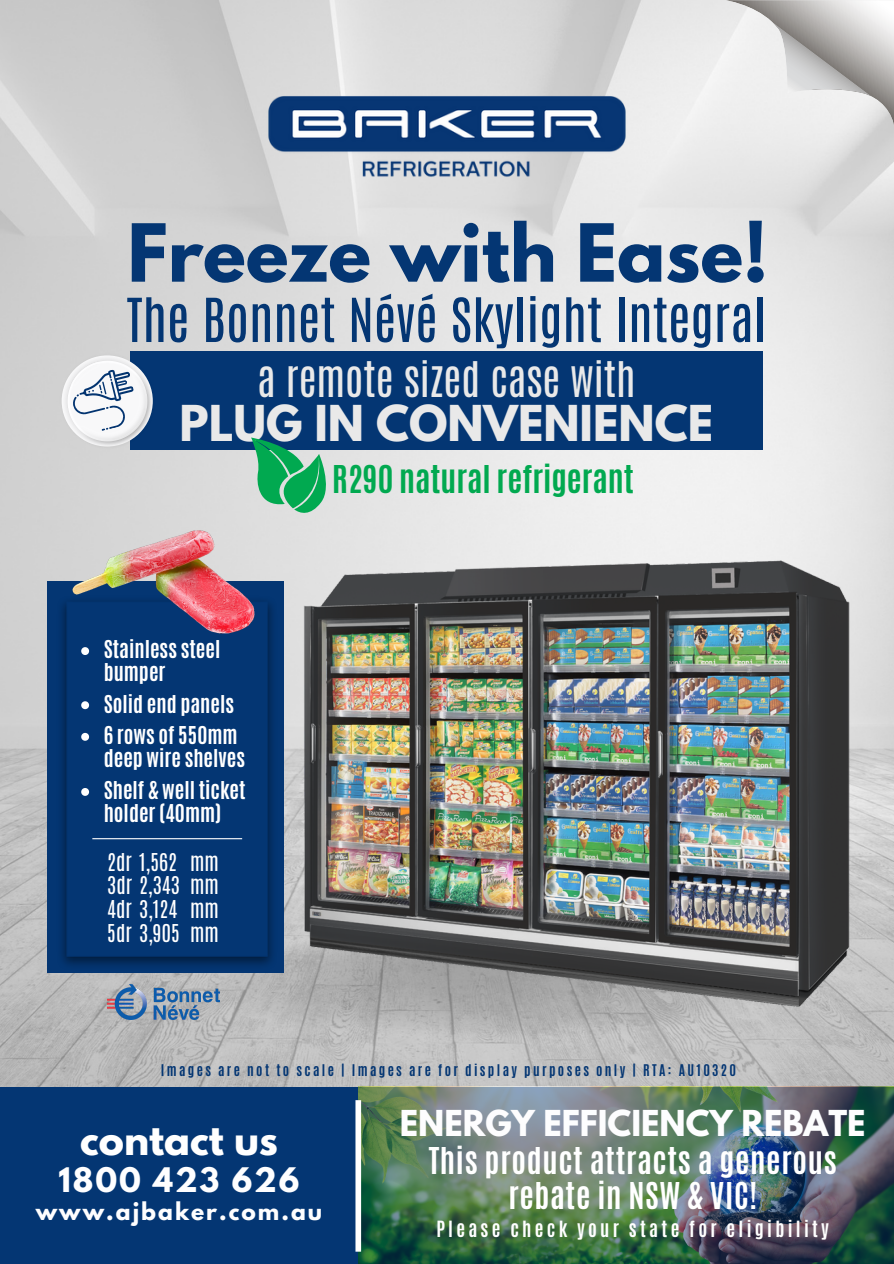
<style>
.page{position:relative;width:894px;height:1264px;background:#fff}
.page>*{position:absolute;margin:0;border:0;box-sizing:border-box;transform-origin:0 0}
.t1{font:700 70.8px "League Spartan";color:#043673}
.t2{font:51.45px "Antonio";color:#043673}
.t3{font:700 43.8px "League Spartan";color:#e9e9e9}
.t4{font:40.95px "Antonio";color:#e9e9e9}
.t5{font:700 37.95px "League Spartan";color:#fff}
.t6{font:700 31.95px "Antonio";color:#01a950}
.t7{font:700 31.65px "League Spartan";color:#fdfdfe}
.t8{font:700 30.9px/35px "Antonio";letter-spacing:.02em;color:#fff;text-align:center}
.t9{font:700 30px "League Spartan";letter-spacing:.065em;color:#fefeff}
.t10{font:700 21.75px "League Spartan";letter-spacing:.095em;color:#fefeff}
.t11{font:700 20.55px/22.5px "Antonio";color:#fff}
.t12{font:20.55px "Antonio";color:#fff}
.t13{font:700 18.6px "Antonio";letter-spacing:.175em;color:#fff}
.t14{font:700 13.5px "Antonio";letter-spacing:.175em;color:#043673}
</style>
<div class="page">
<img style="left:0;top:0;width:893px;height:1086px">
<img style="left:263px;top:89px;width:367px;height:91px">
<svg style="left:725px;top:0;width:168px;height:138px"></svg>
<img style="left:202px;top:972px;width:577px;height:69px">
<img style="left:278px;top:539px;width:595px;height:473px">
<div style="left:47px;top:581px;width:237px;height:391px;background:#043673"></div>
<img style="left:62px;top:603px;width:211px;height:362px">
<img style="left:69px;top:524px;width:192px;height:117px">
<hr style="left:92px;top:838px;width:150px;height:1px;background:#fff">
<div style="left:0;top:1086px;width:358px;height:177px;background:#043673"></div>
<div style="left:130px;top:351px;width:632px;height:99px;background:#043673"></div>
<img style="left:358px;top:1086px;width:535px;height:177px">
<svg style="left:251px;top:437px;width:82px;height:79px;background:#53ae89"></svg>
<div style="left:355px;top:1100px;width:6px;height:151px;background:#fff"></div>
<img style="left:107px;top:984px;width:113px;height:35px">
<img style="left:59px;top:353px;width:94px;height:96px">
<svg style="left:71px;top:366px;width:64px;height:65px"></svg>
<svg style="left:81px;top:647px;width:8px;height:8px"></svg>
<svg style="left:81px;top:701px;width:8px;height:8px"></svg>
<svg style="left:81px;top:733px;width:8px;height:7px"></svg>
<svg style="left:81px;top:788px;width:8px;height:7px"></svg>
<p class="t1" style="left:127px;top:218px;width:641px">Freeze with Ease!</p>
<p class="t2" style="left:126px;top:283px;width:640px">The Bonnet Névé Skylight Integral</p>
<p class="t4" style="left:257px;top:350px;width:380px">a remote sized case with</p>
<h2 class="t3" style="left:179px;top:401px;width:535px">PLUG IN CONVENIENCE</h2>
<p class="t11" style="left:104px;top:638px;width:118px">Stainless steel bumper</p>
<p class="t11" style="left:104px;top:692px;width:132px">Solid end panels</p>
<p class="t11" style="left:104px;top:724px;width:143px">6 rows of 550mm deep wire shelves</p>
<p class="t11" style="left:104px;top:779px;width:143px">Shelf &amp; well ticket holder (40mm)</p>
<p class="t12" style="left:107px;top:847px;width:71px">2dr 1,562</p>
<p class="t12" style="left:107px;top:870px;width:74px">3dr 2,343</p>
<p class="t12" style="left:107px;top:894px;width:72px">4dr 3,124</p>
<p class="t12" style="left:107px;top:918px;width:74px">5dr 3,905</p>
<p class="t12" style="left:190px;top:847px;width:30px">mm</p>
<p class="t12" style="left:190px;top:870px;width:30px">mm</p>
<p class="t12" style="left:190px;top:894px;width:30px">mm</p>
<p class="t12" style="left:190px;top:918px;width:30px">mm</p>
<h4 class="t6" style="left:332px;top:456px;width:303px">R290 natural refrigerant</h4>
<h3 class="t14" style="left:161px;top:1060px;width:576px">Images are not to scale | Images are for display purposes only | RTA: AU10320</h3>
<p class="t5" style="left:80px;top:1120px;width:199px">contact us</p>
<p class="t9" style="left:58px;top:1164px;width:242px">1800 423 626</p>
<p class="t10" style="left:36px;top:1200px;width:288px">www.ajbaker.com.au</p>
<p class="t7" style="left:400px;top:1107px;width:467px">ENERGY EFFICIENCY REBATE</p>
<p class="t8" style="left:428px;top:1143px;width:409px">This product attracts a generous rebate in NSW &amp; VIC!</p>
<p class="t13" style="left:436px;top:1216px;width:394px">Please check your state for eligibility</p>
</div>
